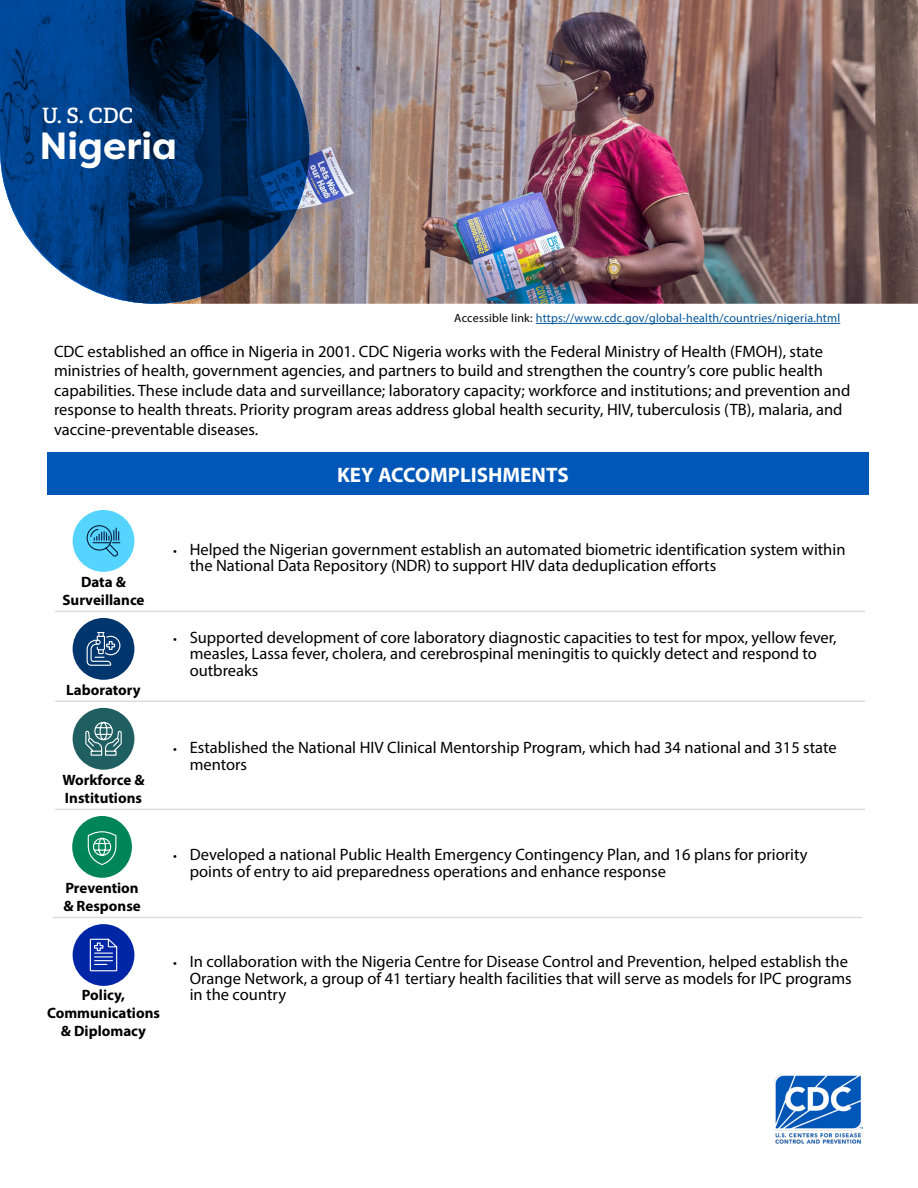
<style>
.page{position:relative;width:918px;height:1188px;background:#fff}
.page>*{position:absolute;margin:0;border:0;box-sizing:border-box;transform-origin:0 0}
.t1{font:700 37.8px "Filson Pro";color:#fff}
.t2{font:600 21.15px "Adelle";color:#fff}
.t3{font:700 21px "Myriad Pro";color:#fff}
.t4{font:16.5px/16.5px "Myriad Pro";color:#000}
.t5{font:700 15px/18px "Myriad Pro";color:#000}
.t6{font:12px "Myriad Pro";letter-spacing:.02em;color:#005499}
.s1{color:#000}
.s2{font-size:13.5px}
</style>
<div class="page">
<img style="left:775px;top:1074px;width:87px;height:69px">
<img style="left:310px;top:0;width:608px;height:304px">
<hr style="left:536px;top:323px;width:304px;height:1px;background:#005499">
<svg style="left:0;top:0;width:310px;height:304px;background:#1e4471"></svg>
<div style="left:47px;top:453px;width:822px;height:42px;background:#0057b8"></div>
<div style="left:72px;top:816px;width:60px;height:62px;background:#008559;border-radius:50%"></div>
<svg style="left:87px;top:831px;width:30px;height:34px"></svg>
<div style="left:73px;top:618px;width:61px;height:62px;background:#00366e;border-radius:50%"></div>
<svg style="left:86px;top:632px;width:35px;height:34px"></svg>
<div style="left:73px;top:708px;width:61px;height:62px;background:#1f5f62;border-radius:50%"></div>
<svg style="left:85px;top:721px;width:37px;height:35px"></svg>
<div style="left:73px;top:510px;width:61px;height:62px;background:#54d4ff;border-radius:50%"></div>
<div style="left:87px;top:525px;width:25px;height:26px;border:1px solid #0b1d3b;border-radius:50%"></div>
<svg style="left:90px;top:527px;width:31px;height:30px"></svg>
<div style="left:73px;top:924px;width:61px;height:62px;background:#0026a6;border-radius:50%"></div>
<svg style="left:89px;top:938px;width:29px;height:34px"></svg>
<hr style="left:55px;top:701px;width:810px;height:1px;background:#dcdcdc">
<hr style="left:55px;top:611px;width:810px;height:1px;background:#dcdcdc">
<hr style="left:55px;top:809px;width:810px;height:1px;background:#dcdcdc">
<hr style="left:53px;top:917px;width:809px;height:1px;background:#dcdcdc">
<p class="t2" style="left:42px;top:102px;width:93px">U. S. CDC</p>
<h1 class="t1" style="left:39px;top:122px;width:139px">Nigeria</h1>
<p class="t6" style="left:454px;top:311px;width:387px"><span class="s1">Accessible link:</span> https://www.cdc.gov/global-health/countries/nigeria.html</p>
<p class="t4" style="left:54px;top:341px;width:798px;line-height:19.5px">CDC established an office in Nigeria in 2001. CDC Nigeria works with the Federal Ministry of Health (FMOH), state ministries of health, government agencies, and partners to build and strengthen the country’s core public health capabilities. These include data and surveillance; laboratory capacity; workforce and institutions; and prevention and response to health threats. Priority program areas address global health security, HIV, tuberculosis (TB), malaria, and vaccine-preventable diseases.</p>
<p class="t3" style="left:337px;top:461px;width:233px">KEY ACCOMPLISHMENTS</p>
<p class="t5" style="left:63px;top:572px;width:84px;text-align:center">Data &amp;<br>Surveillance</p>
<p class="t5" style="left:66px;top:680px;width:76px">Laboratory</p>
<p class="t5" style="left:63px;top:770px;width:84px">Workforce &amp;<br>Institutions</p>
<p class="t4" style="left:190px;top:541px;width:657px;text-indent:-16px"><span class="s2">•</span> Helped the Nigerian government establish an automated biometric identification system within the National Data Repository (NDR) to support HIV data deduplication efforts</p>
<p class="t4" style="left:190px;top:629px;width:649px;text-indent:-16px"><span class="s2">•</span> Supported development of core laboratory diagnostic capacities to test for mpox, yellow fever, measles, Lassa fever, cholera, and cerebrospinal meningitis to quickly detect and respond to outbreaks</p>
<p class="t4" style="left:190px;top:739px;width:649px;text-indent:-16px"><span class="s2">•</span> Established the National HIV Clinical Mentorship Program, which had 34 national and 315 state mentors</p>
<p class="t5" style="left:63px;top:878px;width:79px">Prevention &amp; Response</p>
<p class="t4" style="left:190px;top:846px;width:619px;text-indent:-16px"><span class="s2">•</span> Developed a national Public Health Emergency Contingency Plan, and 16 plans for priority points of entry to aid preparedness operations and enhance response</p>
<p class="t5" style="left:47px;top:986px;width:114px;text-align:center">Policy,<br>Communications &amp; Diplomacy</p>
<p class="t4" style="left:190px;top:953px;width:664px;text-indent:-16px"><span class="s2">•</span> In collaboration with the Nigeria Centre for Disease Control and Prevention, helped establish the<br>Orange Network, a group of 41 tertiary health facilities that will serve as models for IPC programs in the country</p>
</div>
